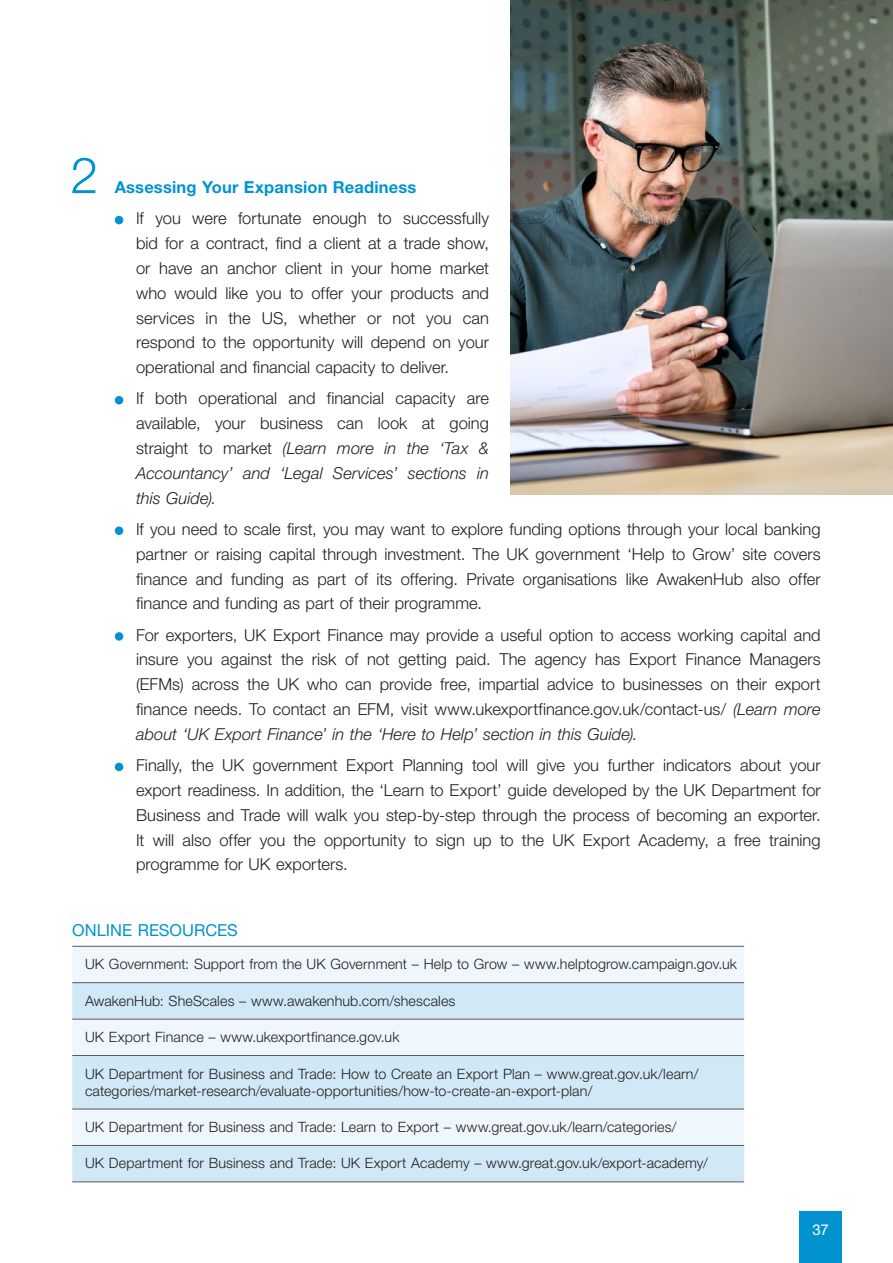
<style>
.page{position:relative;width:893px;height:1263px;background:#fff}
.page>*{position:absolute;margin:0;border:0;box-sizing:border-box;transform-origin:0 0}
.List_Paragraph{font:300 50.1px "Helvetica Neue 45";color:#0093d0}
.List_Paragraph-2{font:300 16.5px/24.8px "Helvetica Neue 45";color:#231f20;text-align:justify}
.List_Paragraph-3{font:700 16.5px "Helvetica Neue 75";letter-spacing:.01em;color:#0093d0}
.t1{font:16.5px "Helvetica Neue 55";color:#0093d0}
.t2{font:15px "Helvetica Neue 55";color:#fff}
.t3{font:300 14.25px/17.1px "Helvetica Neue 45";letter-spacing:.01em;color:#231f20}
.s1{font-family:"Helvetica Neue 46";font-style:italic}
</style>
<div class="page">
<div style="left:115px;top:216px;width:8px;height:8px;background:#0093d0;border-radius:50%"></div>
<div style="left:115px;top:396px;width:8px;height:8px;background:#0093d0;border-radius:50%"></div>
<div style="left:115px;top:526px;width:8px;height:9px;background:#0093d0;border-radius:50%"></div>
<div style="left:115px;top:632px;width:8px;height:9px;background:#0093d0;border-radius:50%"></div>
<div style="left:115px;top:763px;width:8px;height:8px;background:#0093d0;border-radius:50%"></div>
<div style="left:72px;top:947px;width:672px;height:35px;background:#eff7fc"></div>
<svg style="left:72px;top:983px;width:672px;height:198px;fill:#d1e8f6"></svg>
<hr style="left:72px;top:946px;width:672px;height:1px;background:#57585a">
<hr style="left:72px;top:982px;width:672px;height:1px;background:#57585a">
<hr style="left:72px;top:1019px;width:672px;height:1px;background:#57585a">
<hr style="left:72px;top:1055px;width:672px;height:1px;background:#57585a">
<hr style="left:72px;top:1109px;width:672px;height:1px;background:#57585a">
<hr style="left:72px;top:1145px;width:672px;height:1px;background:#57585a">
<hr style="left:72px;top:1181px;width:672px;height:1px;background:#57585a">
<div style="left:799px;top:1212px;width:43px;height:51px;background:#0093d0"></div>
<img style="left:510px;top:0;width:383px;height:494px">
<p class="List_Paragraph" style="left:70px;top:145px;width:29px">2</p>
<p class="List_Paragraph-3" style="left:115px;top:177px;width:303px">Assessing Your Expansion Readiness</p>
<p class="List_Paragraph-2" style="left:136px;top:206px;width:354px">If you were fortunate enough to successfully bid for a contract, find a client at a trade show, or have an anchor client in your home market who would like you to offer your products and services in the US, whether or not you can respond to the opportunity will depend on your operational and financial capacity to deliver.</p>
<p class="List_Paragraph-2" style="left:136px;top:386px;width:354px">If both operational and financial capacity are available, your business can look at going straight to market <span class="s1">(Learn more in the ‘Tax &amp; Accountancy’ and ‘Legal Services’ sections in this Guide).</span></p>
<p class="List_Paragraph-2" style="left:136px;top:516px;width:686px">If you need to scale first, you may want to explore funding options through your local banking partner or raising capital through investment. The UK government ‘Help to Grow’ site covers finance and funding as part of its offering. Private organisations like AwakenHub also offer finance and funding as part of their programme.</p>
<p class="List_Paragraph-2" style="left:136px;top:622px;width:686px">For exporters, UK Export Finance may provide a useful option to access working capital and insure you against the risk of not getting paid. The agency has Export Finance Managers (EFMs) across the UK who can provide free, impartial advice to businesses on their export finance needs. To contact an EFM, visit www.ukexportfinance.gov.uk/contact-us/ <span class="s1">(Learn more about ‘UK Export Finance’ in the ‘Here to Help’ section in this Guide).</span></p>
<p class="List_Paragraph-2" style="left:136px;top:752px;width:686px">Finally, the UK government Export Planning tool will give you further indicators about your export readiness. In addition, the ‘Learn to Export’ guide developed by the UK Department for Business and Trade will walk you step-by-step through the process of becoming an exporter.<br>It will also offer you the opportunity to sign up to the UK Export Academy, a free training programme for UK exporters.</p>
<p class="t1" style="left:72px;top:920px;width:167px">ONLINE RESOURCES</p>
<p class="t3" style="left:85px;top:955px;width:653px">UK Government: Support from the UK Government – Help to Grow – www.helptogrow.campaign.gov.uk</p>
<p class="t3" style="left:85px;top:992px;width:372px">AwakenHub: SheScales – www.awakenhub.com/shescales</p>
<p class="t3" style="left:85px;top:1028px;width:316px">UK Export Finance – www.ukexportfinance.gov.uk</p>
<p class="t3" style="left:85px;top:1064px;width:615px">UK Department for Business and Trade: How to Create an Export Plan – www.great.gov.uk/learn/ categories/market-research/evaluate-opportunities/how-to-create-an-export-plan/</p>
<p class="t3" style="left:85px;top:1118px;width:593px">UK Department for Business and Trade: Learn to Export – www.great.gov.uk/learn/categories/</p>
<p class="t3" style="left:85px;top:1154px;width:624px">UK Department for Business and Trade: UK Export Academy – www.great.gov.uk/export-academy/</p>
<p class="t2" style="left:812px;top:1221px;width:18px">37</p>
</div>
